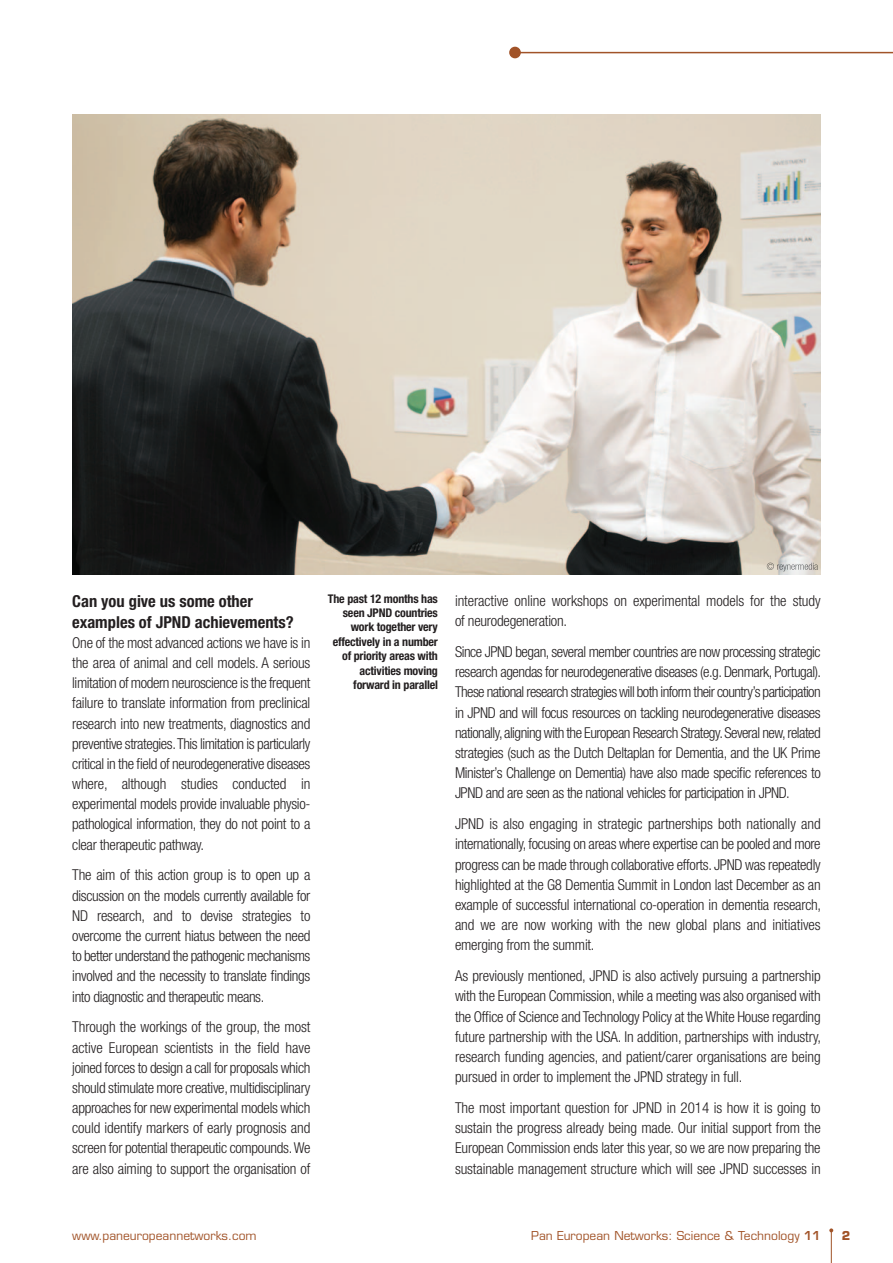
<style>
.page{position:relative;width:893px;height:1263px;background:#fff}
.page>*{position:absolute;margin:0;border:0;box-sizing:border-box;transform-origin:0 0}
.t1{font:700 condensed 16.5px/20.5px "Helvetica Neue LT Std";color:#231f20}
.t2{font:300 condensed 15px/20.2px "Helvetica Neue LT Std";letter-spacing:-.01em;color:#231f20;text-align:justify}
.t3{font:700 condensed 12px/14.4px "Helvetica Neue LT Std";letter-spacing:-.015em;color:#231f20;text-align:right}
.t4{font:12px "Eurostile LT Std";color:#a15328}
.t5{font:700 12px "Eurostile LT Std";color:#a15328}
.s1{font-weight:600}
</style>
<div class="page">
<hr style="left:831px;top:1230px;width:1px;height:33px;background:#a15328">
<svg style="left:829px;top:1228px;width:4px;height:4px"></svg>
<hr style="left:516px;top:52px;width:377px;height:1px;background:#a15328">
<div style="left:509px;top:47px;width:12px;height:11px;background:#a15328;border-radius:50%"></div>
<img style="left:72px;top:115px;width:749px;height:459px">
<img style="left:767px;top:563px;width:51px;height:8px">
<p class="t1" style="left:72px;top:593px;width:223px">Can you give us some other examples of JPND achievements?</p>
<p class="t2" style="left:72px;top:634px;width:240px">One of the most advanced actions we have is in the area of animal and cell models. A serious limitation of modern neuroscience is the frequent failure to translate information from preclinical research into new treatments, diagnostics and preventive strategies. This limitation is particularly critical in the field of neurodegenerative diseases where, although studies conducted in experimental models provide invaluable physio&shy;pathological information, they do not point to a clear therapeutic pathway.</p>
<p class="t2" style="left:72px;top:866px;width:240px">The aim of this action group is to open up a discussion on the models currently available for ND research, and to devise strategies to overcome the current hiatus between the need to better understand the pathogenic mechanisms involved and the necessity to translate findings into diagnostic and therapeutic means.</p>
<p class="t2" style="left:72px;top:1018px;width:240px">Through the workings of the group, the most active European scientists in the field have joined forces to design a call for proposals which should stimulate more creative, multidisciplinary approaches for new experimental models which could identify markers of early prognosis and screen for potential therapeutic compounds. We are also aiming to support the organisation of</p>
<p class="t3" style="left:328px;top:592px;width:112px">The past 12 months has seen JPND countries work together very effectively in a number of priority areas with activities moving forward in parallel</p>
<p class="t2" style="left:455px;top:592px;width:367px">interactive online workshops on experimental models for the study of neurodegeneration.</p>
<p class="t2" style="left:455px;top:643px;width:368px">Since JPND began, several member countries are now processing strategic research agendas for neurodegenerative diseases (e.g. Denmark, Portugal).<br>These national research strategies will both inform their country’s participation in JPND and will focus resources on tackling neurodegenerative diseases nationally, aligning with the European Research Strategy. Several new, related strategies (such as the Dutch Deltaplan for Dementia, and the UK Prime Minister’s Challenge on Dementia) have also made specific references to JPND and are seen as the national vehicles for participation in JPND.</p>
<p class="t2" style="left:455px;top:815px;width:368px">JPND is also engaging in strategic partnerships both nationally and internationally, focusing on areas where expertise can be pooled and more progress can be made through collaborative efforts. JPND was repeatedly highlighted at the G8 Dementia Summit in London last December as an example of successful international co-operation in dementia research, and we are now working with the new global plans and initiatives emerging from the summit.</p>
<p class="t2" style="left:455px;top:967px;width:368px">As previously mentioned, JPND is also actively pursuing a partnership with the European Commission, while a meeting was also organised with the Office of Science and Technology Policy at the White House regarding future partnership with the USA. In addition, partnerships with industry, research funding agencies, and patient/carer organisations are being pursued in order to implement the JPND strategy in full.</p>
<p class="t2" style="left:455px;top:1099px;width:367px">The most important question for JPND in 2014 is how it is going to sustain the progress already being made. Our initial support from the European Commission ends later this year, so we are now preparing the sustainable management structure which will see JPND successes in</p>
<p class="t4" style="left:72px;top:1229px;width:186px">www.paneuropeannetworks.com</p>
<p class="t4" style="left:531px;top:1229px;width:291px">Pan European Networks: Science &amp; Technology <span class="s1">11</span></p>
<p class="t5" style="left:842px;top:1229px;width:10px">2</p>
</div>
